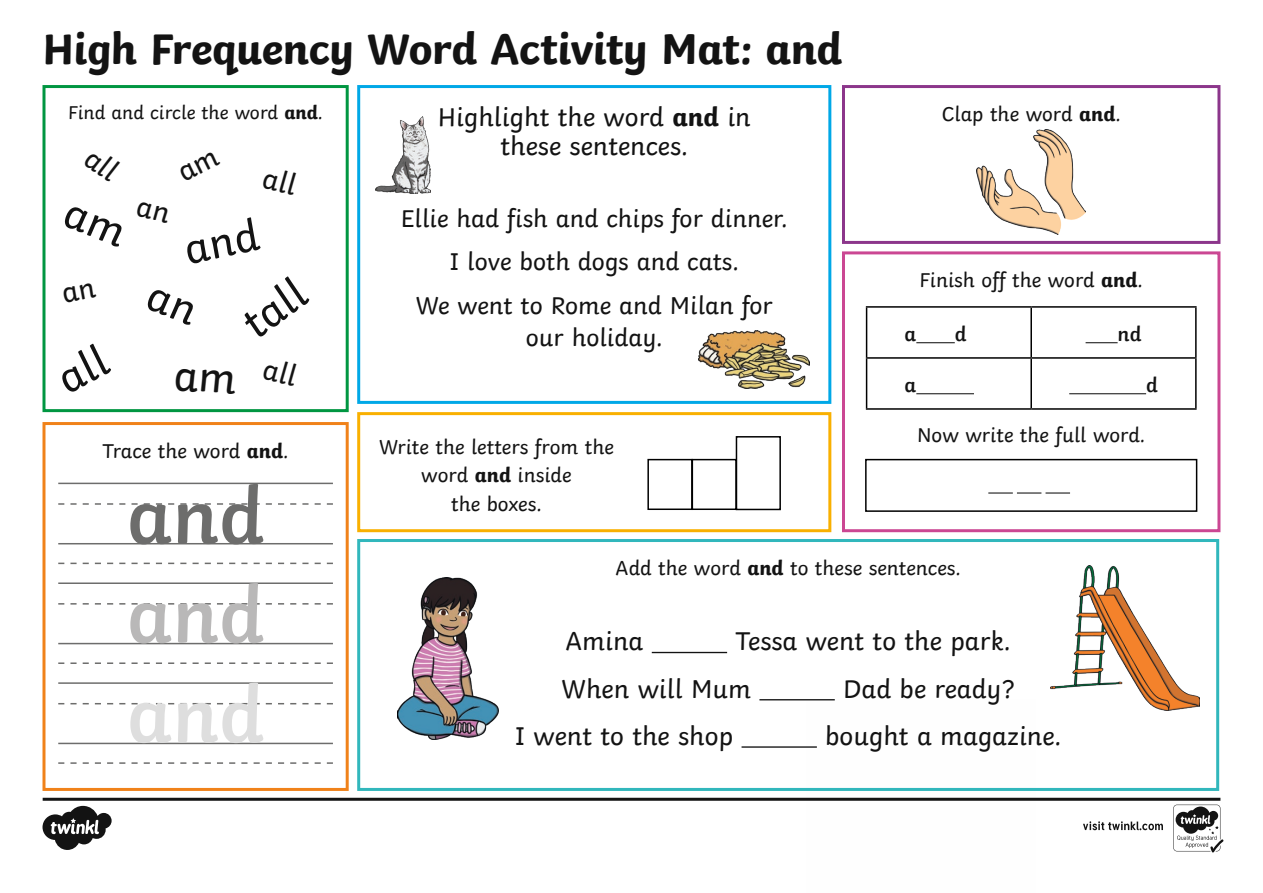
<style>
.page{position:relative;width:1263px;height:893px;background:#fff}
.page>*{position:absolute;margin:0;border:0;box-sizing:border-box;transform-origin:0 0}
.Underline{font:600 81px "Twinkl";color:#6d6d6c}
.Underline-2{font:600 81px "Twinkl";color:#b9b8b8}
.Underline-3{font:600 81px "Twinkl";color:#dedede}
.Heading{font:700 45px "Twinkl";letter-spacing:-.01em;color:#131313}
.Underline-4{font:45px "Twinkl";color:#131313}
.Body_Copy{font:27px/28.5px "Twinkl";color:#131313;text-align:center}
.Body_Copy-2{font:25.5px/32.4px "Twinkl";color:#131313;text-align:center}
.Body_Copy-3{font:21px/28.5px "Twinkl";color:#131313;text-align:center}
.Underline-5{font:21px "Twinkl";color:#131313}
.KS1_Body_Copy{font:600 21px "Twinkl";color:#131313}
.Body_Copy-4{font:19.5px "Twinkl";color:#131313}
.s1{font-weight:700}
</style>
<div class="page">
<svg style="left:43px;top:798px;width:1180px;height:54px"></svg>
<div style="left:357px;top:85px;width:474px;height:319px;border:3px solid #00a8e7"></div>
<div style="left:42px;top:422px;width:307px;height:369px;border:3px solid #f0821a"></div>
<div style="left:42px;top:85px;width:307px;height:327px;border:3px solid #009641"></div>
<hr style="left:652px;top:652px;width:75px;height:1px;background:#131313">
<hr style="left:759px;top:699px;width:76px;height:1px;background:#131313">
<hr style="left:741px;top:746px;width:76px;height:2px;background:#131313">
<div style="left:357px;top:539px;width:862px;height:252px;border:3px solid #31b7bc"></div>
<div style="left:842px;top:85px;width:378px;height:159px;border:3px solid #8c368b"></div>
<div style="left:842px;top:251px;width:378px;height:281px;border:3px solid #cb4793"></div>
<div style="left:357px;top:412px;width:474px;height:120px;border:3px solid #f9b000"></div>
<hr style="left:866px;top:306px;width:165px;height:2px;background:#000">
<hr style="left:866px;top:308px;width:1px;height:49px;background:#000">
<hr style="left:1031px;top:306px;width:165px;height:2px;background:#000">
<hr style="left:1030px;top:308px;width:2px;height:49px;background:#000">
<hr style="left:1195px;top:308px;width:1px;height:49px;background:#000">
<hr style="left:866px;top:357px;width:165px;height:2px;background:#000">
<hr style="left:866px;top:359px;width:1px;height:49px;background:#000">
<hr style="left:1031px;top:357px;width:165px;height:2px;background:#000">
<hr style="left:1030px;top:359px;width:2px;height:49px;background:#000">
<hr style="left:1195px;top:359px;width:1px;height:49px;background:#000">
<hr style="left:866px;top:408px;width:165px;height:2px;background:#000">
<hr style="left:1031px;top:408px;width:165px;height:2px;background:#000">
<hr style="left:916px;top:342px;width:39px;height:1px;background:#131313">
<hr style="left:1085px;top:342px;width:32px;height:1px;background:#131313">
<hr style="left:916px;top:393px;width:58px;height:1px;background:#131313">
<hr style="left:1069px;top:393px;width:77px;height:1px;background:#131313">
<img style="left:977px;top:129px;width:109px;height:106px">
<div style="left:647px;top:459px;width:46px;height:51px;border:2px solid #000"></div>
<div style="left:691px;top:459px;width:46px;height:51px;border:2px solid #000"></div>
<hr style="left:58px;top:543px;width:275px;height:1px;background:#6d6d6c">
<svg style="left:58px;top:503px;width:275px;height:2px"></svg>
<hr style="left:58px;top:483px;width:275px;height:1px;background:#6d6d6c">
<svg style="left:58px;top:563px;width:275px;height:1px"></svg>
<hr style="left:58px;top:643px;width:275px;height:1px;background:#6d6d6c">
<svg style="left:58px;top:603px;width:275px;height:2px"></svg>
<hr style="left:58px;top:582px;width:275px;height:2px;background:#6d6d6c">
<svg style="left:58px;top:662px;width:275px;height:2px"></svg>
<hr style="left:58px;top:743px;width:275px;height:1px;background:#6d6d6c">
<svg style="left:58px;top:703px;width:275px;height:1px"></svg>
<hr style="left:58px;top:682px;width:275px;height:2px;background:#6d6d6c">
<svg style="left:58px;top:762px;width:275px;height:2px"></svg>
<svg style="left:988px;top:493px;width:82px;height:1px"></svg>
<div style="left:865px;top:459px;width:332px;height:53px;border:2px solid #000"></div>
<img style="left:397px;top:577px;width:101px;height:162px">
<img style="left:376px;top:117px;width:54px;height:77px">
<img style="left:698px;top:331px;width:112px;height:57px">
<div style="left:736px;top:436px;width:45px;height:74px;border:2px solid #000"></div>
<img style="left:1050px;top:565px;width:149px;height:145px">
<p class="Heading" style="left:42px;top:12px;width:801px">High Frequency Word Activity Mat: and</p>
<p class="Body_Copy-4" style="left:68px;top:98px;width:256px">Find and circle the word <span class="s1">and</span>.</p>
<p class="Underline-4" style="left:227px;top:300px;width:69px;rotate:-36deg">tall</p>
<p class="Body_Copy" style="left:438px;top:101px;width:315px">Highlight the word <span class="s1">and</span> in these sentences.</p>
<p class="Body_Copy-2" style="left:401px;top:200px;width:389px">Ellie had fish and chips for dinner.</p>
<p class="Body_Copy-2" style="left:449px;top:243px;width:291px">I love both dogs and cats.</p>
<p class="Body_Copy-2" style="left:416px;top:286px;width:358px">We went to Rome and Milan for our holiday.</p>
<p class="Underline-5" style="left:942px;top:98px;width:181px">Clap the word <span class="s1">and</span>.</p>
<p class="Body_Copy-3" style="left:919px;top:264px;width:225px">Finish off the word <span class="s1">and</span>.</p>
<p class="KS1_Body_Copy" style="left:905px;top:317px;width:13px">a</p>
<p class="KS1_Body_Copy" style="left:955px;top:317px;width:13px">d</p>
<p class="KS1_Body_Copy" style="left:1117px;top:317px;width:25px">nd</p>
<p class="KS1_Body_Copy" style="left:905px;top:368px;width:13px">a</p>
<p class="KS1_Body_Copy" style="left:1146px;top:368px;width:13px">d</p>
<p class="Underline-5" style="left:103px;top:434px;width:187px">Trace the word <span class="s1">and</span>.</p>
<p class="Underline" style="left:127px;top:452px;width:139px">and</p>
<p class="Underline-2" style="left:127px;top:551px;width:139px">and</p>
<p class="Underline-3" style="left:127px;top:650px;width:139px">and</p>
<p class="Body_Copy-3" style="left:379px;top:430px;width:236px">Write the letters from the word <span class="s1">and</span> inside<br>the boxes.</p>
<p class="Body_Copy-3" style="left:917px;top:419px;width:230px">Now write the full word.</p>
<p class="Body_Copy-3" style="left:615px;top:552px;width:347px">Add the word <span class="s1">and</span> to these sentences.</p>
<p class="Body_Copy" style="left:565px;top:625px;width:79px">Amina</p>
<p class="Body_Copy" style="left:735px;top:625px;width:277px">Tessa went to the park.</p>
<p class="Body_Copy" style="left:561px;top:672px;width:191px">When will Mum</p>
<p class="Body_Copy" style="left:843px;top:672px;width:173px">Dad be ready?</p>
<p class="Body_Copy" style="left:515px;top:719px;width:220px">I went to the shop</p>
<p class="Body_Copy" style="left:825px;top:719px;width:238px">bought a magazine.</p>
</div>
